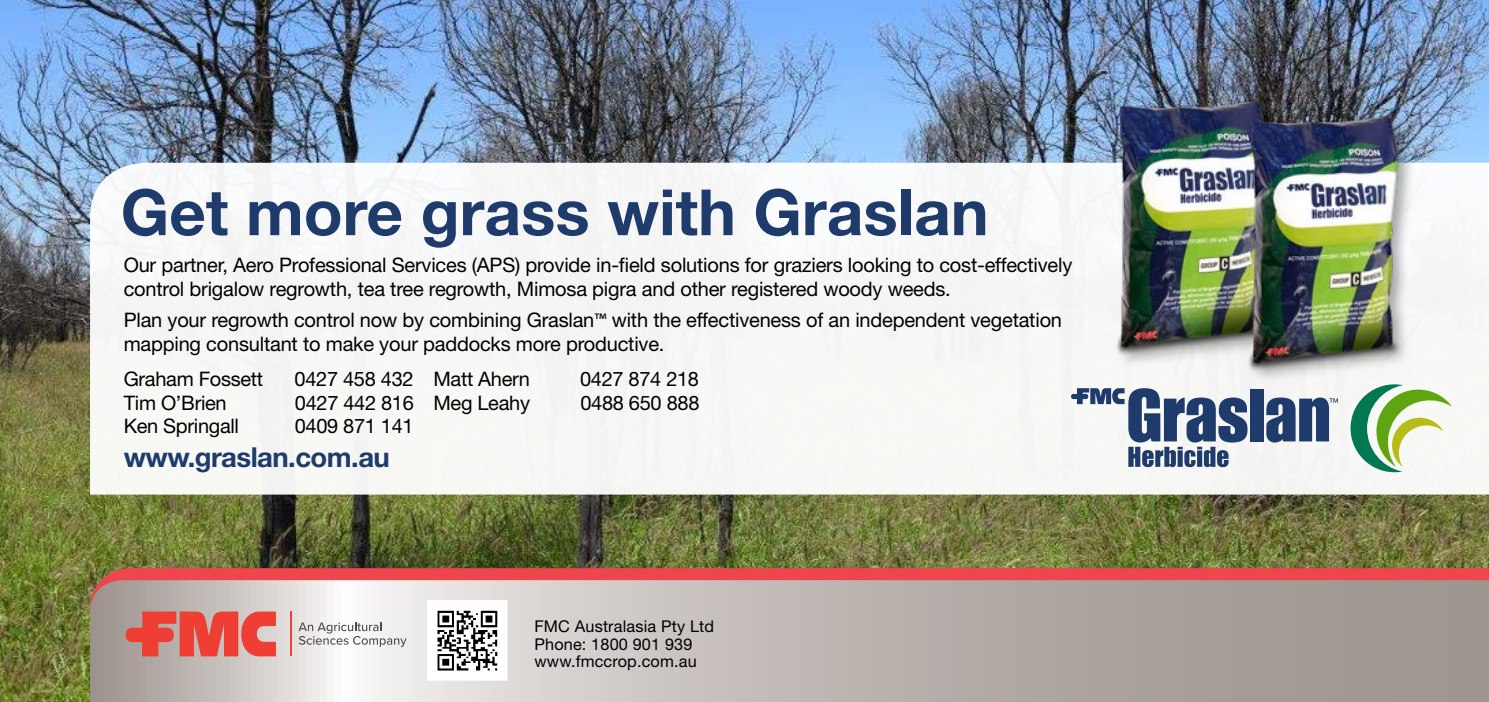
<style>
.page{position:relative;width:1489px;height:702px;background:#fff}
.page>*{position:absolute;margin:0;border:0;box-sizing:border-box;transform-origin:0 0}
.t1{font:700 63.75px "Helvetica Neue";color:#1e3b6b}
.t2{font:700 27.5px "Helvetica Neue";letter-spacing:-.02em;color:#1e3b6b}
.t3{font:20px/23.8px "Helvetica Neue";letter-spacing:-.01em;color:#000}
.t4{font:16.25px/17.2px "Helvetica Neue";letter-spacing:.01em;color:#000}
.s1{font-family:"Myriad Pro"}
</style>
<div class="page">
<img style="left:0;top:0;width:1488px;height:702px">
<div style="left:90px;top:163px;width:1398px;height:331px;background:#f7f7f5"></div>
<svg style="left:1350px;top:384px;width:101px;height:88px"></svg>
<svg style="left:1070px;top:388px;width:177px;height:79px"></svg>
<div style="left:1249px;top:389px;width:13px;height:52px;background:#1e3b6b"></div>
<svg style="left:1266px;top:397px;width:71px;height:45px"></svg>
<div style="left:1114px;top:97px;width:169px;height:273px;background:#f6f6f4"></div>
<img style="left:1088px;top:86px;width:192px;height:275px">
<div style="left:1246px;top:113px;width:169px;height:272px;background:#000;opacity:.32"></div>
<img style="left:1219px;top:101px;width:193px;height:275px">
<svg style="left:90px;top:614px;width:1398px;height:88px;background:#bcb4b0"></svg>
<svg style="left:90px;top:568px;width:1398px;height:46px;background:#ca9897"></svg>
<svg style="left:125px;top:611px;width:151px;height:45px;background:#df625a"></svg>
<hr style="left:290px;top:611px;width:1px;height:45px;background:#ef3e33">
<svg style="left:298px;top:622px;width:108px;height:25px"></svg>
<svg style="left:427px;top:600px;width:80px;height:80px"></svg>
<h1 class="t1" style="left:121px;top:173px;width:869px">Get more grass with Graslan</h1>
<p class="t3" style="left:124px;top:253px;width:950px">Our partner, Aero Professional Services (APS) provide in-field solutions for graziers looking to cost-effectively control brigalow regrowth, tea tree regrowth, Mimosa pigra and other registered woody weeds.</p>
<p class="t3" style="left:124px;top:307px;width:939px">Plan your regrowth control now by combining Graslan<span class="s1">™</span> with the effectiveness of an independent vegetation mapping consultant to make your paddocks more productive.</p>
<p class="t3" style="left:124px;top:366px;width:141px">Graham Fossett</p>
<p class="t3" style="left:294px;top:366px;width:121px">0427 458 432</p>
<p class="t3" style="left:124px;top:390px;width:104px">Tim O’Brien</p>
<p class="t3" style="left:295px;top:390px;width:121px">0427 442 816</p>
<p class="t3" style="left:124px;top:414px;width:117px">Ken Springall</p>
<p class="t3" style="left:295px;top:414px;width:121px">0409 871 141</p>
<h2 class="t2" style="left:124px;top:440px;width:268px">www.graslan.com.au</h2>
<p class="t3" style="left:433px;top:367px;width:98px">Matt Ahern</p>
<p class="t3" style="left:580px;top:367px;width:121px">0427 874 218</p>
<p class="t3" style="left:433px;top:390px;width:98px">Meg Leahy</p>
<p class="t3" style="left:580px;top:390px;width:121px">0488 650 888</p>
<p class="t4" style="left:534px;top:617px;width:181px">FMC Australasia Pty Ltd<br>Phone: 1800 901 939 www.fmccrop.com.au</p>
</div>
